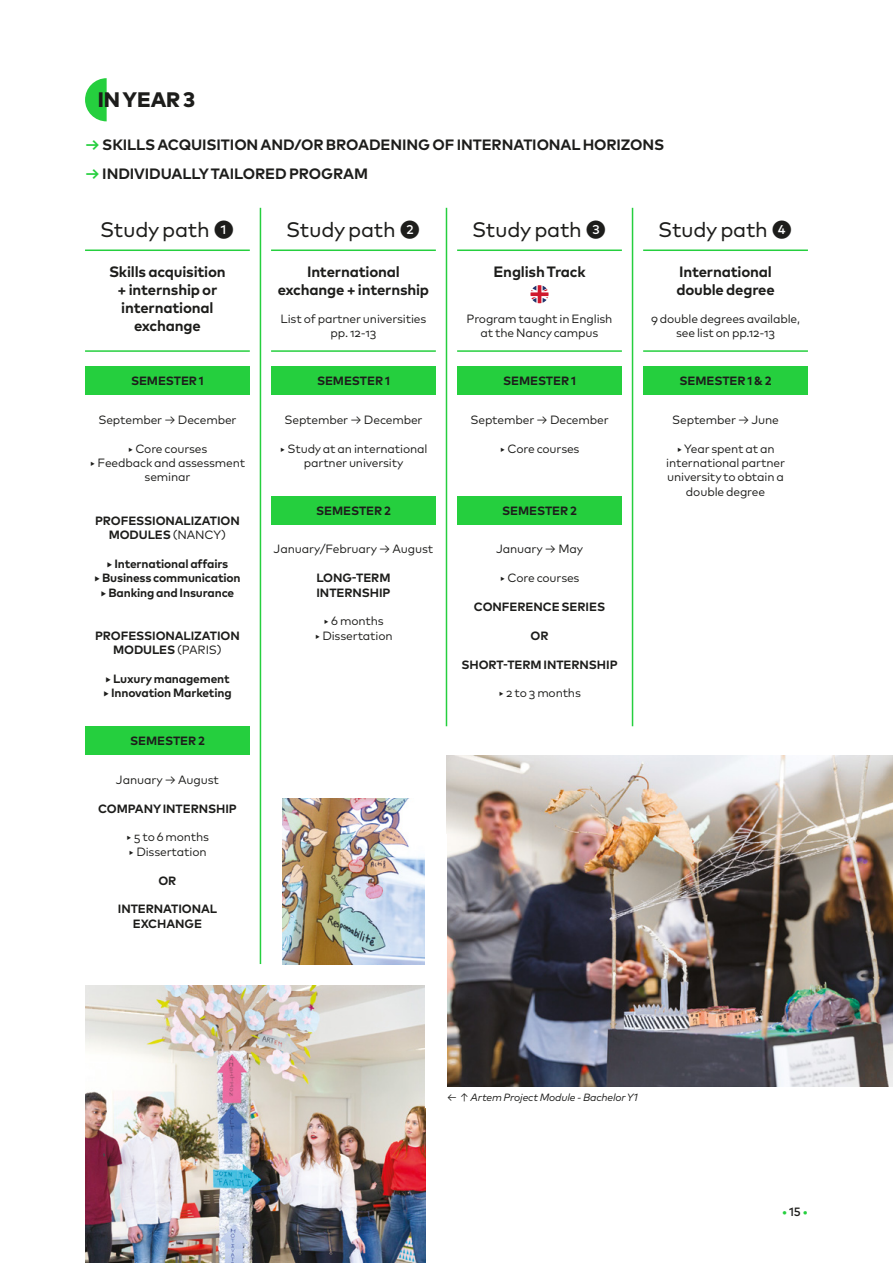
<style>
.page{position:relative;width:893px;height:1263px;background:#fff}
.page>*{position:absolute;margin:0;border:0;box-sizing:border-box;transform-origin:0 0}
.t1{font:21px "Mark Pro";letter-spacing:-.015em;color:#1d1d1b}
.t2{font:800 21px "Mark Pro";letter-spacing:-.005em;color:#1d1d1b}
.t3{font:700 15px/18px "Mark Pro";letter-spacing:-.01em;color:#1d1d1b;text-align:center}
.t4{font:12px/14.4px "Mark Pro";letter-spacing:-.015em;color:#1d1d1b;text-align:center}
.t5{font:700 12px/14.4px "Mark Pro";letter-spacing:-.005em;color:#1d1d1b;text-align:center}
.t6{font:500 12px "Mark Pro";color:#25cf3e}
.t7{font:italic 10.5px "Mark Pro";letter-spacing:-.015em;color:#1d1d1b}
.s1{color:#25cf3e}
.s2{font-weight:400}
.s3{color:#1d1d1b}
</style>
<div class="page">
<img style="left:85px;top:985px;width:340px;height:278px">
<img style="left:282px;top:798px;width:143px;height:166px">
<svg style="left:85px;top:78px;width:22px;height:43px"></svg>
<hr style="left:85px;top:249px;width:165px;height:2px;background:#25cf3e">
<hr style="left:85px;top:350px;width:165px;height:2px;background:#25cf3e">
<hr style="left:260px;top:208px;width:1px;height:756px;background:#25cf3e">
<hr style="left:446px;top:208px;width:1px;height:518px;background:#25cf3e">
<hr style="left:632px;top:208px;width:1px;height:518px;background:#25cf3e">
<hr style="left:271px;top:350px;width:165px;height:2px;background:#25cf3e">
<hr style="left:457px;top:350px;width:165px;height:2px;background:#25cf3e">
<hr style="left:643px;top:350px;width:165px;height:2px;background:#25cf3e">
<hr style="left:271px;top:249px;width:165px;height:2px;background:#25cf3e">
<hr style="left:457px;top:249px;width:165px;height:2px;background:#25cf3e">
<hr style="left:643px;top:249px;width:165px;height:2px;background:#25cf3e">
<img style="left:446px;top:755px;width:447px;height:331px">
<svg style="left:530px;top:285px;width:19px;height:18px"></svg>
<div style="left:85px;top:366px;width:165px;height:29px;background:#25cf3e"></div>
<div style="left:85px;top:726px;width:165px;height:29px;background:#25cf3e"></div>
<div style="left:271px;top:496px;width:165px;height:29px;background:#25cf3e"></div>
<div style="left:457px;top:496px;width:165px;height:29px;background:#25cf3e"></div>
<div style="left:271px;top:366px;width:165px;height:29px;background:#25cf3e"></div>
<div style="left:457px;top:366px;width:165px;height:29px;background:#25cf3e"></div>
<div style="left:643px;top:366px;width:165px;height:29px;background:#25cf3e"></div>
<h1 class="t2" style="left:98px;top:83px;width:99px">IN YEAR 3</h1>
<p class="t3" style="left:85px;top:135px;width:581px"><span class="s1">→</span> SKILLS ACQUISITION AND/OR BROADENING OF INTERNATIONAL HORIZONS</p>
<p class="t3" style="left:85px;top:163px;width:284px"><span class="s1">→</span> INDIVIDUALLY TAILORED PROGRAM</p>
<h1 class="t1" style="left:100px;top:213px;width:136px">Study path ❶</h1>
<p class="t3" style="left:109px;top:262px;width:118px">Skills acquisition + internship or international exchange</p>
<p class="t3" style="left:278px;top:262px;width:153px">International exchange + internship</p>
<h1 class="t1" style="left:286px;top:213px;width:136px">Study path ❷</h1>
<h1 class="t1" style="left:472px;top:213px;width:136px">Study path ❸</h1>
<h1 class="t1" style="left:658px;top:213px;width:136px">Study path ❹</h1>
<p class="t3" style="left:493px;top:262px;width:94px">English Track</p>
<p class="t4" style="left:467px;top:311px;width:147px">Program taught in English at the Nancy campus</p>
<p class="t3" style="left:676px;top:262px;width:100px;text-align:left">International double degree</p>
<p class="t4" style="left:651px;top:311px;width:150px">9 double degrees available, see list on pp.12-13</p>
<p class="t4" style="left:281px;top:311px;width:147px">List of partner universities pp. 12-13</p>
<p class="t5" style="left:131px;top:373px;width:74px">SEMESTER 1</p>
<p class="t4" style="left:98px;top:411px;width:140px">September → December</p>
<p class="t4" style="left:90px;top:440px;width:157px">‣ Core courses<br>‣ Feedback and assessment seminar</p>
<p class="t5" style="left:95px;top:512px;width:146px">PROFESSIONALIZATION<br>MODULES <span class="s2">(NANCY)</span></p>
<p class="t5" style="left:94px;top:555px;width:148px">‣ International affairs<br>‣ Business communication ‣ Banking and Insurance</p>
<p class="t5" style="left:95px;top:627px;width:146px">PROFESSIONALIZATION<br>MODULES <span class="s2">(PARIS)</span></p>
<p class="t5" style="left:103px;top:671px;width:130px;text-align:left">‣ Luxury management ‣ Innovation Marketing</p>
<p class="t5" style="left:130px;top:733px;width:76px">SEMESTER 2</p>
<p class="t4" style="left:116px;top:771px;width:104px">January → August</p>
<p class="t5" style="left:98px;top:800px;width:140px">COMPANY INTERNSHIP</p>
<p class="t4" style="left:126px;top:829px;width:85px;text-align:left">‣ 5 to 6 months ‣ Dissertation</p>
<p class="t5" style="left:158px;top:872px;width:19px">OR</p>
<p class="t5" style="left:118px;top:901px;width:101px">INTERNATIONAL<br>EXCHANGE</p>
<p class="t5" style="left:317px;top:373px;width:74px">SEMESTER 1</p>
<p class="t5" style="left:503px;top:373px;width:74px">SEMESTER 1</p>
<p class="t5" style="left:679px;top:373px;width:94px">SEMESTER 1 &amp; 2</p>
<p class="t4" style="left:284px;top:411px;width:140px">September → December</p>
<p class="t4" style="left:470px;top:411px;width:140px">September → December</p>
<p class="t4" style="left:672px;top:411px;width:108px">September → June</p>
<p class="t4" style="left:280px;top:440px;width:149px">‣ Study at an international partner university</p>
<p class="t4" style="left:499px;top:440px;width:82px">‣ Core courses</p>
<p class="t4" style="left:666px;top:440px;width:120px">‣ Year spent at an international partner university to obtain a double degree</p>
<p class="t5" style="left:316px;top:502px;width:76px">SEMESTER 2</p>
<p class="t5" style="left:502px;top:502px;width:76px">SEMESTER 2</p>
<p class="t4" style="left:274px;top:541px;width:161px">January/February → August</p>
<p class="t4" style="left:496px;top:541px;width:89px">January → May</p>
<p class="t5" style="left:316px;top:570px;width:76px;text-align:left">LONG-TERM<br>INTERNSHIP</p>
<p class="t4" style="left:314px;top:613px;width:80px">‣ 6 months<br>‣ Dissertation</p>
<p class="t4" style="left:499px;top:570px;width:82px">‣ Core courses</p>
<p class="t5" style="left:474px;top:599px;width:133px">CONFERENCE SERIES</p>
<p class="t5" style="left:530px;top:627px;width:19px">OR</p>
<p class="t5" style="left:461px;top:656px;width:158px">SHORT-TERM INTERNSHIP</p>
<p class="t4" style="left:498px;top:685px;width:84px">‣ 2 to 3 months</p>
<p class="t7" style="left:446px;top:1089px;width:192px">← ↑ Artem Project Module - Bachelor Y1</p>
<p class="t6" style="left:782px;top:1203px;width:27px">• <span class="s3">15</span> •</p>
</div>
